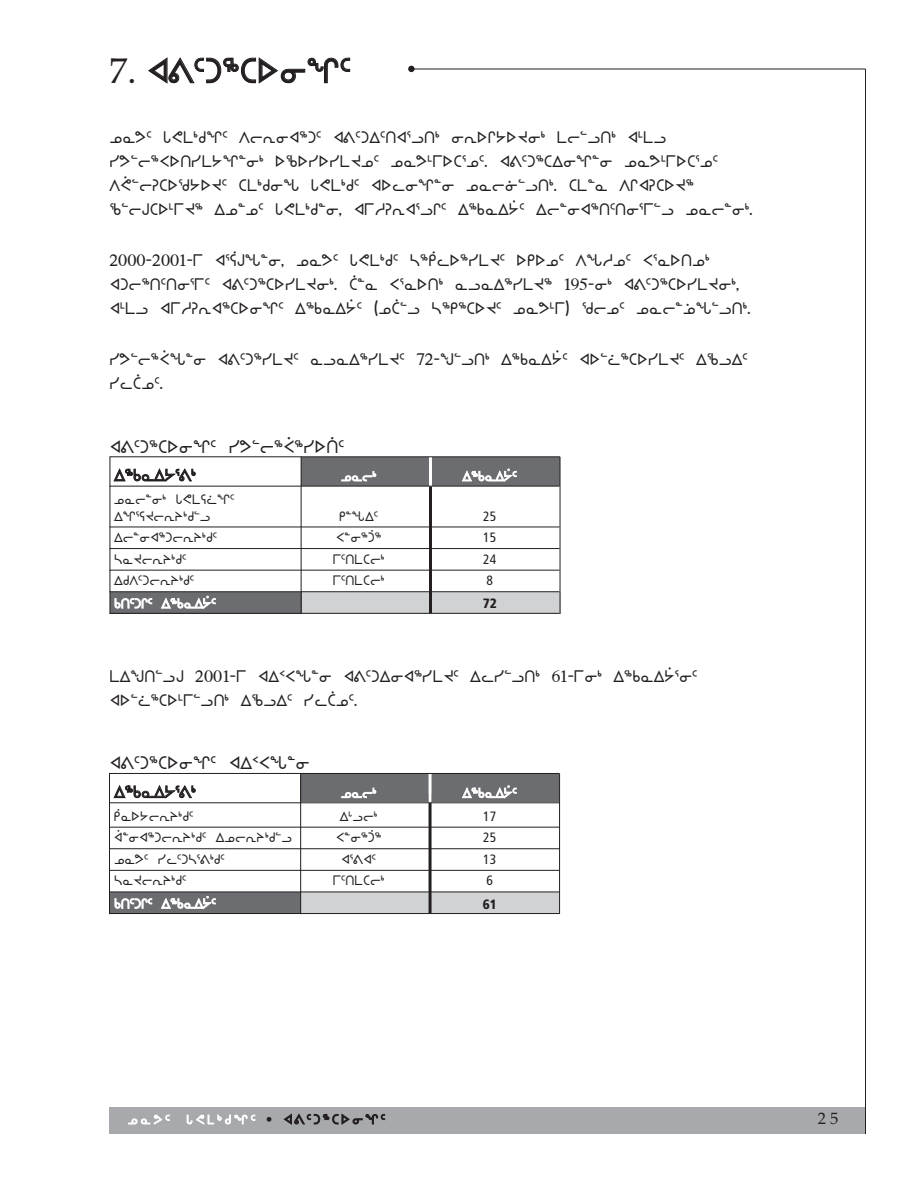
<style>
.page{position:relative;width:918px;height:1188px;background:#fff}
.page>*{position:absolute;margin:0;border:0;box-sizing:border-box;transform-origin:0 0}
.t1{font:34.5px "Pro Syl";letter-spacing:-.005em;color:#231f20}
.t2{font:18px "Pro Syl";color:#231f20}
.t3{font:16.5px/24px "Pro Syl";color:#231f20}
.t4{font:16.5px "Palatino";color:#231f20}
.t5{font:13.5px/16.5px "Pro Syl";color:#231f20;text-align:right}
.t6{font:13.5px "Pro Syl";color:#fff}
.t7{font:13.5px "Nunacom";letter-spacing:.19em;color:#fff}
.t8{font:condensed 13.5px "Frutiger";color:#231f20}
.t9{font:900 condensed 13.5px "Frutiger";color:#231f20}
.s1{font-family:"Palatino";font-size:36px}
.s2{font-family:"Frutiger";font-weight:700;font-stretch:condensed;color:#231f20}
.s3{font-family:"Pro Syl";color:#231f20}
</style>
<div class="page">
<div style="left:301px;top:773px;width:258px;height:29px;background:#6c6d70"></div>
<div style="left:301px;top:892px;width:258px;height:22px;background:#d1d2d4"></div>
<div style="left:110px;top:892px;width:191px;height:22px;background:#6c6d70"></div>
<hr style="left:109px;top:773px;width:1px;height:141px;background:#231f20">
<hr style="left:300px;top:773px;width:1px;height:141px;background:#231f20">
<hr style="left:429px;top:794px;width:3px;height:120px;background:#231f20">
<hr style="left:429px;top:773px;width:3px;height:30px;background:#fff">
<hr style="left:559px;top:773px;width:1px;height:141px;background:#231f20">
<hr style="left:109px;top:773px;width:450px;height:1px;background:#231f20">
<div style="left:301px;top:457px;width:259px;height:29px;background:#6c6d70"></div>
<div style="left:301px;top:592px;width:259px;height:21px;background:#d1d2d4"></div>
<div style="left:110px;top:592px;width:191px;height:21px;background:#6c6d70"></div>
<hr style="left:110px;top:456px;width:1px;height:158px;background:#231f20">
<hr style="left:301px;top:457px;width:1px;height:156px;background:#231f20">
<hr style="left:429px;top:477px;width:3px;height:136px;background:#231f20">
<hr style="left:429px;top:457px;width:3px;height:29px;background:#fff">
<hr style="left:560px;top:457px;width:1px;height:157px;background:#231f20">
<hr style="left:110px;top:456px;width:450px;height:1px;background:#231f20">
<div style="left:110px;top:1107px;width:756px;height:27px;background:#a8a9ad"></div>
<hr style="left:412px;top:69px;width:454px;height:1px;background:#231f20">
<hr style="left:865px;top:69px;width:1px;height:1065px;background:#231f20">
<div style="left:408px;top:66px;width:7px;height:6px;background:#231f20;border-radius:50%"></div>
<hr style="left:110px;top:486px;width:450px;height:1px;background:#231f20">
<hr style="left:110px;top:527px;width:450px;height:1px;background:#231f20">
<hr style="left:110px;top:548px;width:450px;height:1px;background:#231f20">
<hr style="left:110px;top:570px;width:450px;height:1px;background:#231f20">
<hr style="left:110px;top:591px;width:450px;height:1px;background:#231f20">
<hr style="left:110px;top:613px;width:450px;height:1px;background:#231f20">
<hr style="left:110px;top:802px;width:450px;height:1px;background:#231f20">
<hr style="left:110px;top:827px;width:450px;height:1px;background:#231f20">
<hr style="left:110px;top:848px;width:450px;height:1px;background:#231f20">
<hr style="left:110px;top:870px;width:450px;height:1px;background:#231f20">
<hr style="left:110px;top:891px;width:450px;height:1px;background:#231f20">
<hr style="left:110px;top:913px;width:450px;height:1px;background:#231f20">
<h1 class="t1" style="left:110px;top:51px;width:243px"><span class="s1">7.</span> X=5G6BSIQ5</h1>
<p class="t3" style="left:110px;top:126px;width:610px">KNK5 Z?M4FQ5 WOEIX6G5 X=5GW5TX3LT4 IESQ/SJI4 MO9LT4 X7ML<br>YK9O6XSTYM/Q8I4 SCSYSYMJK5 KNK7USB3K5. X=5G6BWIQ8I KNK7USB3K5<br>W?9ODBSD/SJ5 BM4FIZ Z?M4F5 XSMIQ8I KNOI9LT4. BM8N WQXDBSJ6</p>
<p class="t3" style="left:120px;top:174px;width:8px">`</p>
<p class="t3" style="left:110px;top:174px;width:645px;text-indent:395px">~<br>C9OABS7UJ6 WK8K5 Z?M4F8I, XUHDEX3LQ5 W6VNW/5 WO8IX6T5TI3U9L KNO8I4.</p>
<p class="t3" style="left:509px;top:198px;width:8px">`</p>
<p class="t3" style="left:110px;top:249px;width:632px;text-indent:319px">`<br>XGO6T5TI3U5 X=5G6BSYMJI4. B8N X3NST4 NLNW6YMJ6 !(%_I4 X=5G6BSYMJI4,</p>
<p class="t3" style="left:230px;top:249px;width:8px">`</p>
<p class="t3" style="left:110px;top:249px;width:602px">@)))_@))!_U X3CAZ8I, KNK5 Z?M4F5 N6RMS6YMJ5 SRSK5 WZHK5 X3NSTK4</p>
<p class="t3" style="left:110px;top:273px;width:643px;text-indent:240px">`<br>X7ML XUHDEX6BSIQ5 W6VNW/5 GKB9L N6R6BSJ5 KNK7UH DOK5 KNO8KZ9LT4.</p>
<p class="t3" style="left:346px;top:297px;width:8px">`</p>
<p class="t3" style="left:392px;top:297px;width:8px">`</p>
<p class="t3" style="left:683px;top:297px;width:7px">~</p>
<p class="t3" style="left:159px;top:348px;width:8px">`</p>
<p class="t3" style="left:552px;top:348px;width:8px">`</p>
<p class="t3" style="left:109px;top:348px;width:640px">YK9O6XZ8I X=5G6YMJ5 NLNW6YMJ5 &amp;@_A9LT4 W6VNW/5 XS9M6BSYMJ5 WCLW5</p>
<p class="t3" style="left:608px;top:348px;width:7px">~</p>
<p class="t3" style="left:133px;top:372px;width:8px">`</p>
<p class="t3" style="left:110px;top:372px;width:55px">YMBK5.</p>
<p class="t2" style="left:283px;top:436px;width:8px">`</p>
<p class="t2" style="left:326px;top:436px;width:8px">`</p>
<p class="t2" style="left:110px;top:436px;width:236px">X=5G6BSIQ5 YK9O6X6YST5</p>
<p class="t3" style="left:114px;top:463px;width:83px">W6VNW/3=4</p>
<p class="t6" style="left:341px;top:468px;width:37px">KNO4</p>
<p class="t6" style="left:463px;top:468px;width:56px">W6VNW/` 5</p>
<p class="t5" style="left:114px;top:491px;width:122px">KNO8I4 Z?MCMQ5</p>
<p class="t5" style="left:114px;top:491px;width:99px">~<br>WQ3CJOEP4F9L</p>
<p class="t5" style="left:339px;top:508px;width:40px">R8ZW5</p>
<p class="t8" style="left:483px;top:510px;width:14px">25</p>
<p class="t5" style="left:114px;top:529px;width:105px">WO8IX6GOEP4F5</p>
<p class="t5" style="left:336px;top:529px;width:47px">X8I6G6`</p>
<p class="t8" style="left:483px;top:532px;width:14px">15</p>
<p class="t5" style="left:114px;top:551px;width:74px">NNJOEP4F5</p>
<p class="t5" style="left:333px;top:551px;width:53px">U5TMBO4</p>
<p class="t8" style="left:483px;top:554px;width:14px">24</p>
<p class="t5" style="left:114px;top:572px;width:82px">WFW5GOEP4F5</p>
<p class="t5" style="left:333px;top:572px;width:53px">U5TMBO4</p>
<p class="t8" style="left:486px;top:575px;width:8px">8</p>
<p class="t6" style="left:114px;top:596px;width:103px">VT5GQ5 W6VNW/` 5</p>
<p class="t9" style="left:483px;top:598px;width:16px">72</p>
<p class="t3" style="left:664px;top:664px;width:8px">`</p>
<p class="t3" style="left:110px;top:664px;width:589px">MWAT9LA @))!_U XW2XZ8I X=5GWIX6YMJ5 WMY9LT4 ^!_UI4 W6VNW/3I5</p>
<p class="t3" style="left:327px;top:688px;width:8px">`</p>
<p class="t3" style="left:110px;top:688px;width:250px">XS9M6BS7U9LT4 WCLW5 YMBK5.</p>
<p class="t3" style="left:138px;top:688px;width:7px">~</p>
<p class="t2" style="left:110px;top:753px;width:202px">X=5G6BSIQ5 XW2XZ8I</p>
<p class="t3" style="left:114px;top:780px;width:83px">W6VNW/3=4</p>
<p class="t6" style="left:341px;top:785px;width:37px">KNO4</p>
<p class="t6" style="left:463px;top:785px;width:56px">W6VNW/` 5</p>
<p class="t5" style="left:114px;top:808px;width:81px">RNS/OEP4F5</p>
<p class="t5" style="left:340px;top:808px;width:39px">W[LO4</p>
<p class="t5" style="left:114px;top:808px;width:7px">`</p>
<p class="t8" style="left:483px;top:811px;width:14px">17</p>
<p class="t5" style="left:114px;top:829px;width:180px">X8IX6GOEP4F5 WKOEP4F9L</p>
<p class="t5" style="left:336px;top:829px;width:47px">X8I6G 6`</p>
<p class="t5" style="left:114px;top:829px;width:7px">`</p>
<p class="t8" style="left:483px;top:832px;width:14px">25</p>
<p class="t5" style="left:114px;top:851px;width:112px">KNK5 YM5GN3=4F5</p>
<p class="t5" style="left:341px;top:851px;width:36px">X3=X5</p>
<p class="t8" style="left:483px;top:854px;width:14px">13</p>
<p class="t5" style="left:114px;top:873px;width:74px">NNJOEP4F5</p>
<p class="t5" style="left:333px;top:873px;width:53px">U5TMBO4</p>
<p class="t8" style="left:486px;top:875px;width:8px">6</p>
<p class="t6" style="left:114px;top:896px;width:103px">VT5GQ5 W6VNW/` 5</p>
<p class="t9" style="left:483px;top:898px;width:16px">61</p>
<p class="t7" style="left:128px;top:1111px;width:259px">kNK5 Z?m4fq5 <span class="s2">•</span> <span class="s3">X=5G6BSIQ5</span></p>
<p class="t4" style="left:818px;top:1112px;width:22px">25</p>
</div>
